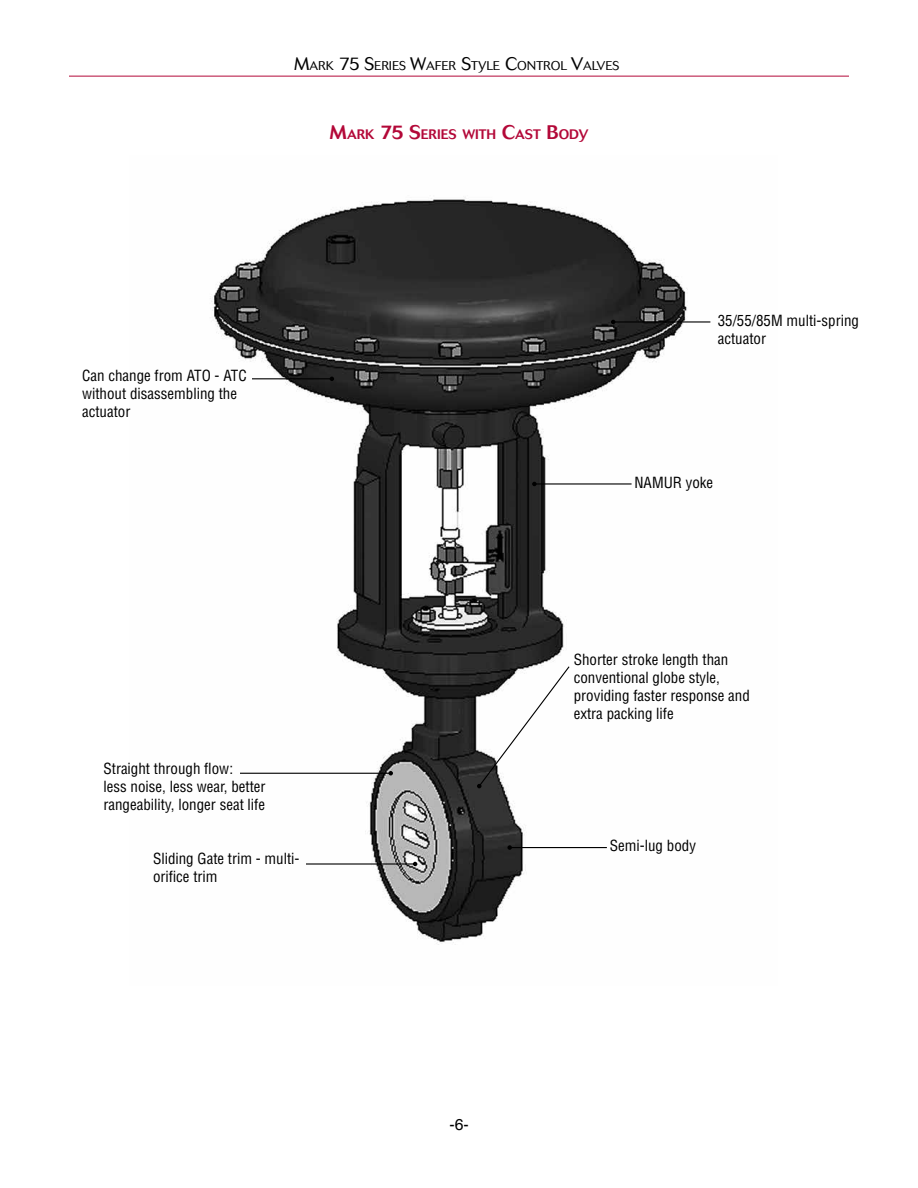
<style>
.page{position:relative;width:918px;height:1188px;background:#fff}
.page>*{position:absolute;margin:0;border:0;box-sizing:border-box;transform-origin:0 0}
.t1{font:15.75px "Helvetica";color:#000}
.t2{font:condensed 15px/18px "Helvetica LT Std";color:#000}
.t3{font:500 13.65px "Cosmos BQ";color:#b30838}
.t4{font:300 12.6px "Cosmos BQ";color:#000}
.s1{font-size:18px}
.s2{font-size:19.5px}
</style>
<div class="page">
<hr style="left:69px;top:76px;width:780px;height:1px;background:#b30838">
<img style="left:210px;top:197px;width:501px;height:748px">
<hr style="left:240px;top:773px;width:151px;height:1px;background:#000">
<svg style="left:388px;top:771px;width:5px;height:4px"></svg>
<hr style="left:252px;top:378px;width:80px;height:1px;background:#000">
<svg style="left:330px;top:377px;width:4px;height:4px"></svg>
<hr style="left:613px;top:321px;width:97px;height:2px;background:#000">
<svg style="left:611px;top:320px;width:4px;height:4px"></svg>
<hr style="left:534px;top:483px;width:98px;height:2px;background:#000">
<svg style="left:532px;top:482px;width:5px;height:4px"></svg>
<svg style="left:477px;top:665px;width:94px;height:123px"></svg>
<hr style="left:306px;top:863px;width:109px;height:2px;background:#000">
<svg style="left:413px;top:862px;width:4px;height:4px"></svg>
<hr style="left:510px;top:847px;width:97px;height:1px;background:#000">
<svg style="left:507px;top:845px;width:5px;height:5px"></svg>
<p class="t4" style="left:294px;top:58px;width:326px"><span class="s1">M</span>ARK <span class="s1">75 S</span>ERIES <span class="s1">W</span>AFER <span class="s1">S</span>TYLE <span class="s1">C</span>ONTROL <span class="s1">V</span>ALVES</p>
<p class="t3" style="left:330px;top:127px;width:260px"><span class="s2">M</span>ARK <span class="s2">75 S</span>ERIES WITH <span class="s2">C</span>AST <span class="s2">B</span>ODY</p>
<p class="t2" style="left:82px;top:367px;width:166px">Can change from ATO - ATC without disassembling the actuator</p>
<p class="t2" style="left:104px;top:759px;width:164px">Straight through flow:<br>less noise, less wear, better rangeability, longer seat life</p>
<p class="t2" style="left:153px;top:850px;width:148px">Sliding Gate trim - multi&shy;orifice trim</p>
<p class="t2" style="left:718px;top:311px;width:143px">35/55/85M multi-spring actuator</p>
<p class="t2" style="left:634px;top:473px;width:80px">NAMUR yoke</p>
<p class="t2" style="left:574px;top:651px;width:178px">Shorter stroke length than conventional globe style, providing faster response and extra packing life</p>
<p class="t2" style="left:610px;top:837px;width:88px">Semi-lug body</p>
<p class="t1" style="left:450px;top:1116px;width:21px">-6-</p>
</div>
